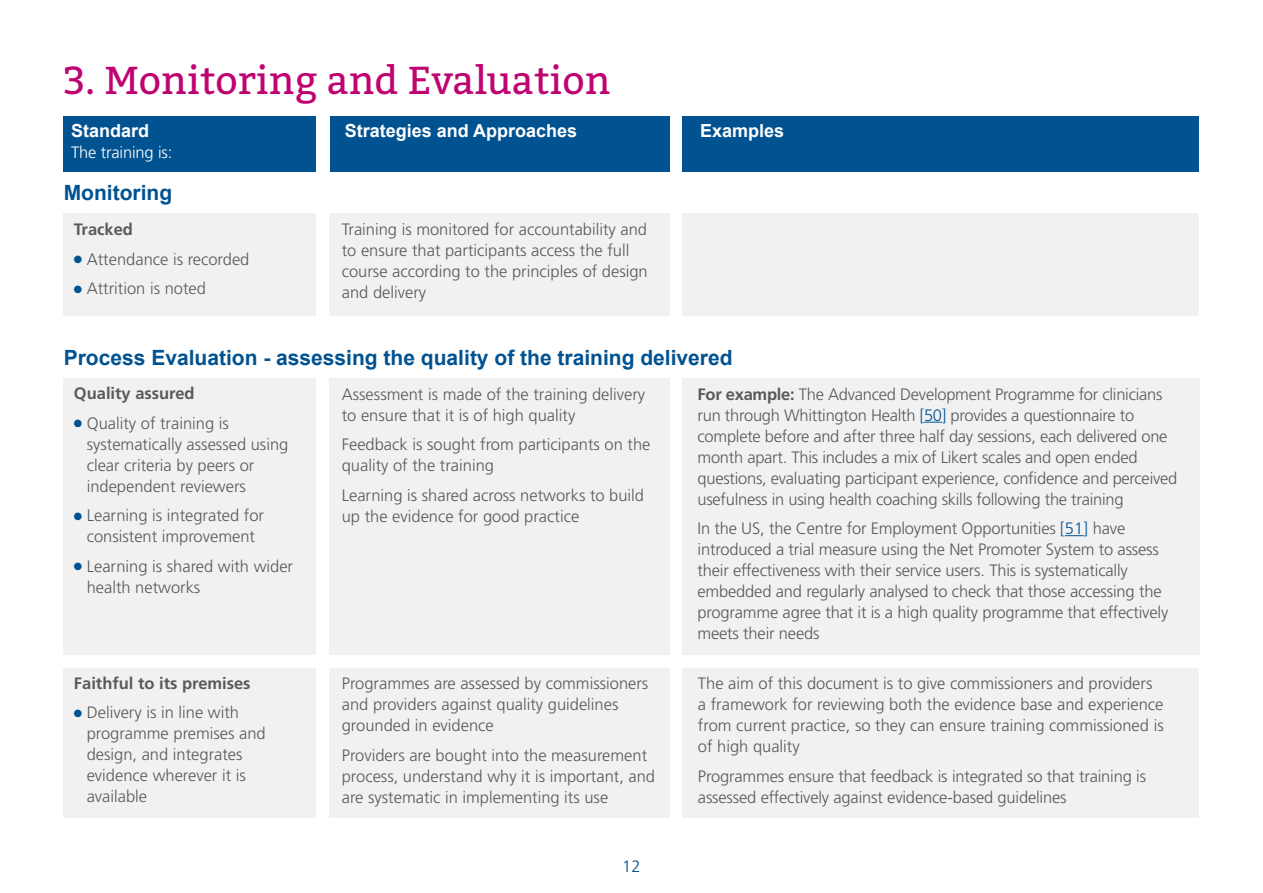
<style>
.page{position:relative;width:1263px;height:893px;background:#fff}
.page>*{position:absolute;margin:0;border:0;box-sizing:border-box;transform-origin:0 0}
.t1{font:39px "Bitter";color:#bf0371}
.t2{font:700 21px "Arial";color:#005291}
.t3{font:700 18px "Arial";color:#fff}
.t4{font:300 16.5px/21px "Frutiger";color:#58595b}
.t5{font:700 16.5px "Frutiger";color:#58595b}
.t6{font:300 16.5px "Frutiger";letter-spacing:-.01em;color:#fff}
.t7{font:300 16.5px "Frutiger";color:#005291}
.s1{color:#005291}
.s2{font-weight:700}
</style>
<div class="page">
<div style="left:64px;top:214px;width:252px;height:102px;background:#f1f1f2"></div>
<div style="left:329px;top:214px;width:340px;height:102px;background:#f1f1f2"></div>
<div style="left:682px;top:214px;width:517px;height:102px;background:#f1f1f2"></div>
<div style="left:64px;top:116px;width:252px;height:55px;background:#005291"></div>
<div style="left:330px;top:116px;width:339px;height:55px;background:#005291"></div>
<div style="left:682px;top:116px;width:517px;height:55px;background:#005291"></div>
<div style="left:64px;top:378px;width:252px;height:276px;background:#f1f1f2"></div>
<div style="left:329px;top:378px;width:340px;height:276px;background:#f1f1f2"></div>
<div style="left:682px;top:378px;width:517px;height:276px;background:#f1f1f2"></div>
<svg style="left:924px;top:422px;width:18px;height:1px"></svg>
<svg style="left:1065px;top:535px;width:18px;height:1px"></svg>
<div style="left:64px;top:668px;width:252px;height:149px;background:#f1f1f2"></div>
<div style="left:329px;top:668px;width:340px;height:149px;background:#f1f1f2"></div>
<div style="left:682px;top:668px;width:517px;height:149px;background:#f1f1f2"></div>
<h1 class="t1" style="left:64px;top:52px;width:548px">3. Monitoring and Evaluation</h1>
<p class="t3" style="left:71px;top:119px;width:80px">Standard</p>
<p class="t6" style="left:71px;top:143px;width:103px">The training is:</p>
<p class="t2" style="left:64px;top:179px;width:110px">Monitoring</p>
<p class="t3" style="left:345px;top:119px;width:234px">Strategies and Approaches</p>
<p class="t3" style="left:700px;top:119px;width:86px">Examples</p>
<p class="t5" style="left:74px;top:220px;width:61px">Tracked</p>
<p class="t4" style="left:74px;top:248px;width:177px"><span class="s1">●</span> Attendance is recorded</p>
<p class="t4" style="left:74px;top:278px;width:134px"><span class="s1">●</span> Attrition is noted</p>
<p class="t4" style="left:342px;top:219px;width:307px">Training is monitored for accountability and to ensure that participants access the full course according to the principles of design and delivery</p>
<p class="t2" style="left:64px;top:343px;width:670px">Process Evaluation - assessing the quality of the training delivered</p>
<p class="t5" style="left:74px;top:384px;width:122px">Quality assured</p>
<p class="t4" style="left:87px;top:413px;width:203px;text-indent:-13px"><span class="s1">●</span> Quality of training is systematically assessed using clear criteria by peers or independent reviewers</p>
<p class="t4" style="left:74px;top:505px;width:192px;text-align:center"><span class="s1">●</span> Learning is integrated for consistent improvement</p>
<p class="t4" style="left:87px;top:556px;width:208px;text-indent:-13px"><span class="s1">●</span> Learning is shared with wider health networks</p>
<p class="t4" style="left:697px;top:383px;width:481px"><span class="s2">For example:</span> The Advanced Development Programme for clinicians run through Whittington Health <span class="s1">[</span><span class="s1">50]</span> provides a questionnaire to complete before and after three half day sessions, each delivered one month apart. This includes a mix of Likert scales and open ended questions, evaluating participant experience, confidence and perceived usefulness in using health coaching skills following the training</p>
<p class="t4" style="left:697px;top:518px;width:472px">In the US, the Centre for Employment Opportunities <span class="s1">[</span><span class="s1">51]</span> have introduced a trial measure using the Net Promoter System to assess their effectiveness with their service users. This is systematically embedded and regularly analysed to check that those accessing the programme agree that it is a high quality programme that effectively meets their needs</p>
<p class="t4" style="left:342px;top:383px;width:305px">Assessment is made of the training delivery to ensure that it is of high quality</p>
<p class="t4" style="left:342px;top:434px;width:310px">Feedback is sought from participants on the quality of the training</p>
<p class="t4" style="left:342px;top:484px;width:304px">Learning is shared across networks to build up the evidence for good practice</p>
<p class="t5" style="left:74px;top:673px;width:178px">Faithful to its premises</p>
<p class="t4" style="left:87px;top:702px;width:181px;text-indent:-13px"><span class="s1">●</span> Delivery is in line with programme premises and design, and integrates evidence wherever it is available</p>
<p class="t4" style="left:342px;top:673px;width:308px">Programmes are assessed by commissioners and providers against quality guidelines grounded in evidence</p>
<p class="t4" style="left:342px;top:744px;width:315px">Providers are bought into the measurement process, understand why it is important, and are systematic in implementing its use</p>
<p class="t7" style="left:622px;top:857px;width:20px">12</p>
<p class="t4" style="left:698px;top:673px;width:467px">The aim of this document is to give commissioners and providers a framework for reviewing both the evidence base and experience from current practice, so they can ensure training commissioned is of high quality</p>
<p class="t4" style="left:698px;top:765px;width:450px">Programmes ensure that feedback is integrated so that training is assessed effectively against evidence-based guidelines</p>
</div>
